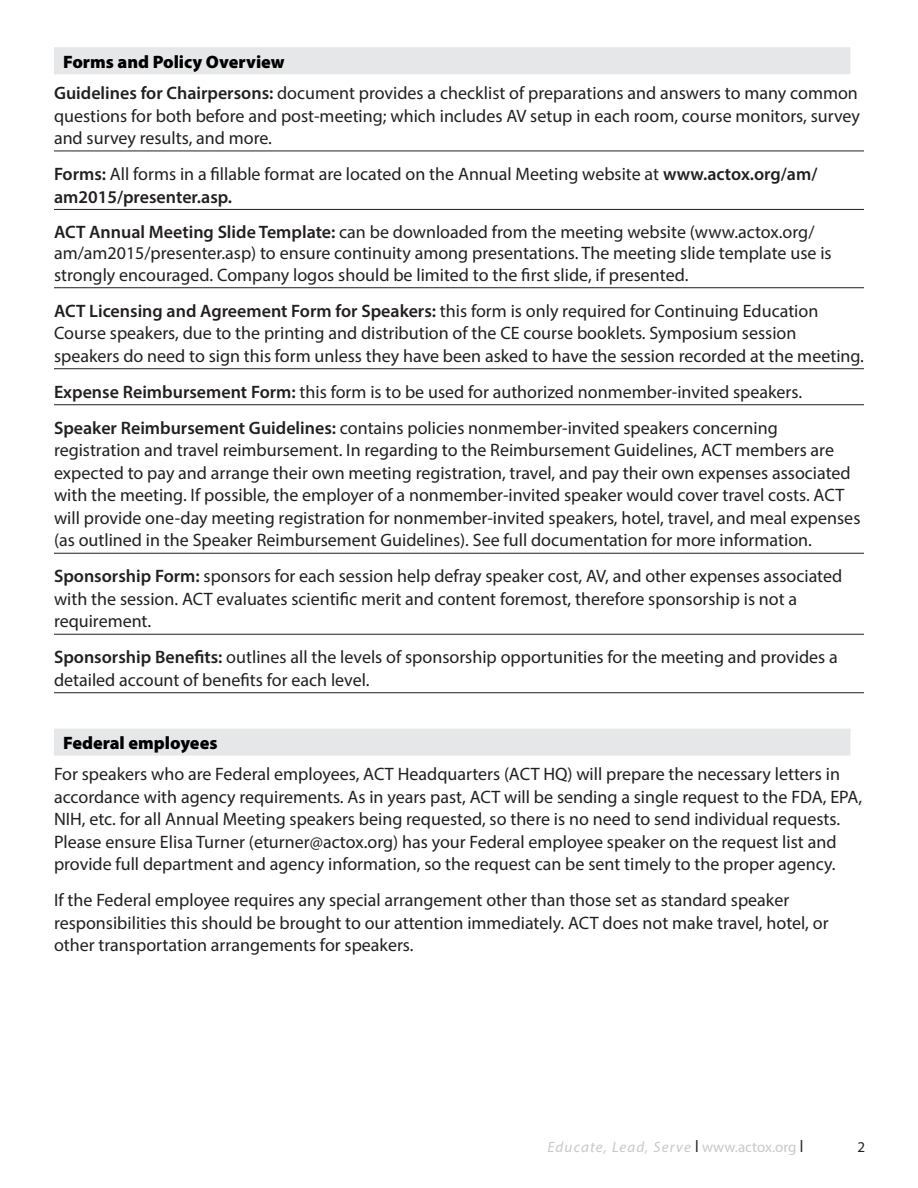
<style>
.page{position:relative;width:918px;height:1188px;background:#fff}
.page>*{position:absolute;margin:0;border:0;box-sizing:border-box;transform-origin:0 0}
.Form_Policy_text{font:18px/22.5px "Myriad Pro";color:#231f20}
.text{font:18px/22.5px "Myriad Pro";color:#231f20}
.Subhead{font:900 18px "Myriad Pro";color:#000}
.t1{font:italic 15px "Myriad Pro";letter-spacing:.08em;color:#c7c8ca}
.t2{font:15px "Myriad Pro";color:#231f20}
.s1{font-weight:600}
.s2{font-style:normal;font-size:17.7px;color:#231f20}
.s3{font-style:normal}
</style>
<div class="page">
<div style="left:54px;top:47px;width:796px;height:27px;background:#e6e7e9"></div>
<hr style="left:54px;top:151px;width:810px;height:1px;background:#231f20">
<hr style="left:54px;top:209px;width:810px;height:1px;background:#231f20">
<hr style="left:54px;top:287px;width:810px;height:1px;background:#231f20">
<hr style="left:54px;top:368px;width:810px;height:1px;background:#231f20">
<hr style="left:54px;top:404px;width:810px;height:1px;background:#231f20">
<hr style="left:54px;top:553px;width:810px;height:1px;background:#231f20">
<hr style="left:54px;top:634px;width:810px;height:1px;background:#231f20">
<hr style="left:54px;top:692px;width:810px;height:1px;background:#231f20">
<div style="left:54px;top:729px;width:796px;height:27px;background:#e6e7e9"></div>
<p class="Subhead" style="left:63px;top:49px;width:223px">Forms and Policy Overview</p>
<p class="Form_Policy_text" style="left:54px;top:81px;width:808px"><span class="s1">Guidelines for Chairpersons:</span> document provides a checklist of preparations and answers to many common questions for both before and post-meeting; which includes AV setup in each room, course monitors, survey and survey results, and more.</p>
<p class="Form_Policy_text" style="left:54px;top:162px;width:765px"><span class="s1">Forms:</span> All forms in a fillable format are located on the Annual Meeting website at <span class="s1">www.actox.org/am/ am2015/presenter.asp.</span></p>
<p class="Form_Policy_text" style="left:54px;top:220px;width:779px;line-height:21.6px"><span class="s1">ACT Annual Meeting Slide Template:</span> can be downloaded from the meeting website (www.actox.org/ am/am2015/presenter.asp) to ensure continuity among presentations. The meeting slide template use is strongly encouraged. Company logos should be limited to the first slide, if presented.</p>
<p class="Form_Policy_text" style="left:54px;top:299px;width:812px"><span class="s1">ACT Licensing and Agreement Form for Speakers:</span> this form is only required for Continuing Education<br>Course speakers, due to the printing and distribution of the CE course booklets. Symposium session speakers do need to sign this form unless they have been asked to have the session recorded at the meeting.</p>
<p class="Form_Policy_text" style="left:54px;top:380px;width:750px"><span class="s1">Expense Reimbursement Form:</span> this form is to be used for authorized nonmember-invited speakers.</p>
<p class="Form_Policy_text" style="left:54px;top:416px;width:808px"><span class="s1">Speaker Reimbursement Guidelines:</span> contains policies nonmember-invited speakers concerning registration and travel reimbursement. In regarding to the Reimbursement Guidelines, ACT members are expected to pay and arrange their own meeting registration, travel, and pay their own expenses associated with the meeting. If possible, the employer of a nonmember-invited speaker would cover travel costs. ACT will provide one-day meeting registration for nonmember-invited speakers, hotel, travel, and meal expenses (as outlined in the Speaker Reimbursement Guidelines). See full documentation for more information.</p>
<p class="Form_Policy_text" style="left:54px;top:565px;width:790px"><span class="s1">Sponsorship Form:</span> sponsors for each session help defray speaker cost, AV, and other expenses associated with the session. ACT evaluates scientific merit and content foremost, therefore sponsorship is not a requirement.</p>
<p class="Form_Policy_text" style="left:54px;top:646px;width:785px"><span class="s1">Sponsorship Benefits:</span> outlines all the levels of sponsorship opportunities for the meeting and provides a detailed account of benefits for each level.</p>
<p class="Subhead" style="left:63px;top:731px;width:156px">Federal employees</p>
<p class="text" style="left:54px;top:763px;width:810px">For speakers who are Federal employees, ACT Headquarters (ACT HQ) will prepare the necessary letters in accordance with agency requirements. As in years past, ACT will be sending a single request to the FDA, EPA, NIH, etc. for all Annual Meeting speakers being requested, so there is no need to send individual requests.<br>Please ensure Elisa Turner (eturner@actox.org) has your Federal employee speaker on the request list and provide full department and agency information, so the request can be sent timely to the proper agency.</p>
<p class="text" style="left:54px;top:889px;width:776px">If the Federal employee requires any special arrangement other than those set as standard speaker responsibilities this should be brought to our attention immediately. ACT does not make travel, hotel, or other transportation arrangements for speakers.</p>
<p class="t1" style="left:547px;top:1137px;width:257px">Educate, Lead, Serve <span class="s2">I</span> <span class="s3">www.actox.org</span> <span class="s2">I</span></p>
<p class="t2" style="left:857px;top:1137px;width:9px">2</p>
</div>
